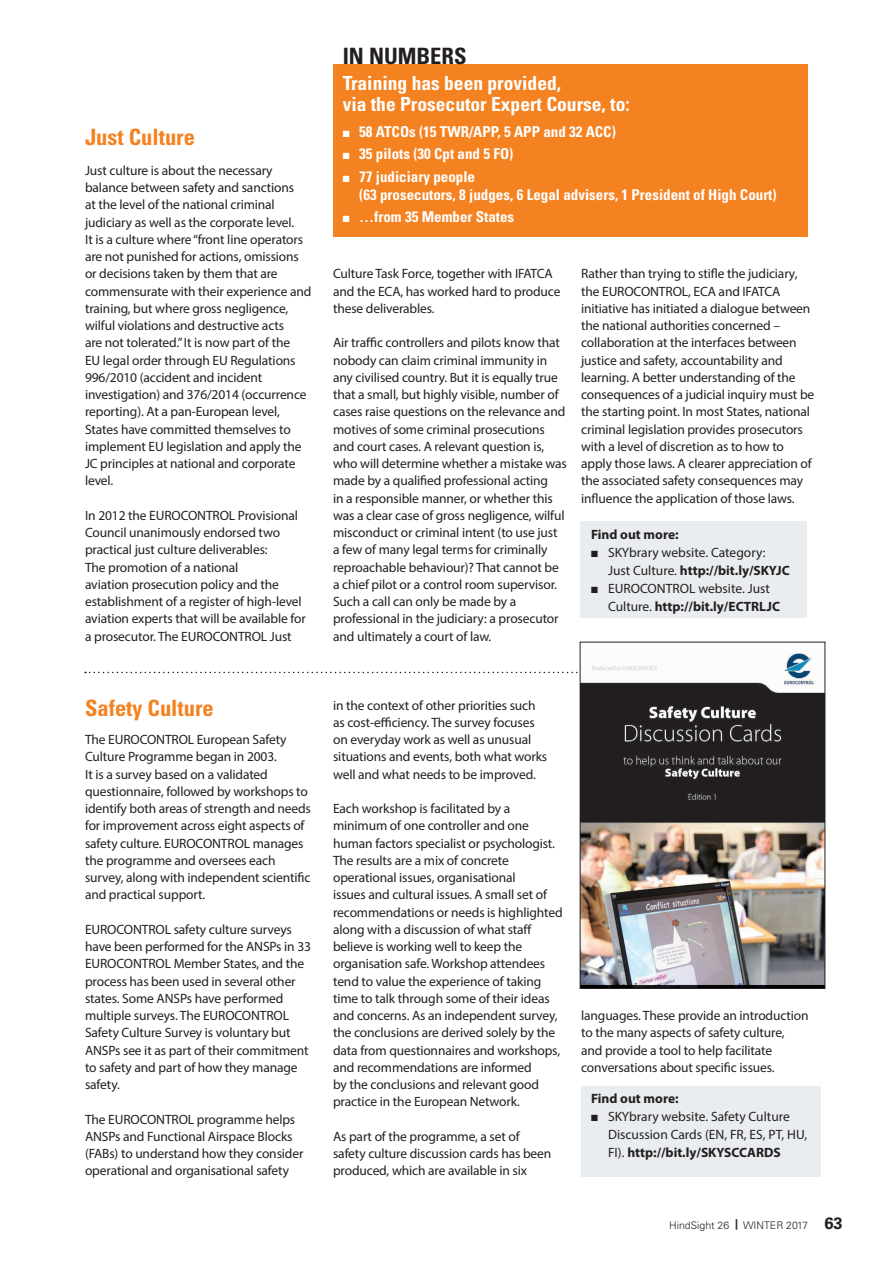
<style>
.page{position:relative;width:893px;height:1263px;background:#fff}
.page>*{position:absolute;margin:0;border:0;box-sizing:border-box;transform-origin:0 0}
.t1{font:700 condensed 22.5px "Univers LT Std";color:#f58220}
.t2{font:700 condensed 22.5px "Univers LT Std";color:#231f20}
.t3{font:700 condensed 19.5px/21px "Univers LT Std";color:#fff}
.t4{font:700 condensed 15px/18px "Univers LT Std";color:#fff}
.t5{font:13.5px/17.2px "Myriad Pro";letter-spacing:-.01em;color:#231f20}
.t6{font:700 13.5px "Myriad Pro";color:#231f20}
.t7{font:300 10.5px "Univers LT Std";color:#231f20}
.s1{font-weight:700}
.s2{font-weight:700;font-size:16.5px}
</style>
<div class="page">
<div style="left:333px;top:64px;width:475px;height:173px;background:#f58220"></div>
<svg style="left:85px;top:672px;width:495px;height:1px"></svg>
<img style="left:582px;top:653px;width:241px;height:334px">
<div style="left:580px;top:642px;width:245px;height:347px;border:1px solid #231f20"></div>
<div style="left:580px;top:522px;width:227px;height:96px;background:#eaedef"></div>
<div style="left:581px;top:1086px;width:240px;height:90px;background:#eaedef"></div>
<p class="t1" style="left:85px;top:124px;width:112px">Just Culture</p>
<p class="t5" style="left:85px;top:161px;width:228px">Just culture is about the necessary balance between safety and sanctions<br>at the level of the national criminal judiciary as well as the corporate level.<br>It is a culture where “front line operators are not punished for actions, omissions or decisions taken by them that are commensurate with their experience and training, but where gross negligence, wilful violations and destructive acts<br>are not tolerated.” It is now part of the<br>EU legal order through EU Regulations 996/2010 (accident and incident investigation) and 376/2014 (occurrence reporting). At a pan-European level, States have committed themselves to implement EU legislation and apply the JC principles at national and corporate level.</p>
<p class="t5" style="left:85px;top:506px;width:222px">In 2012 the EUROCONTROL Provisional Council unanimously endorsed two practical just culture deliverables:<br>The promotion of a national<br>aviation prosecution policy and the establishment of a register of high-level aviation experts that will be available for a prosecutor. The EUROCONTROL Just</p>
<p class="t1" style="left:85px;top:694px;width:130px">Safety Culture</p>
<p class="t5" style="left:85px;top:731px;width:227px">The EUROCONTROL European Safety Culture Programme began in 2003.<br>It is a survey based on a validated questionnaire, followed by workshops to identify both areas of strength and needs for improvement across eight aspects of safety culture. EUROCONTROL manages the programme and oversees each survey, along with independent scientific and practical support.</p>
<p class="t5" style="left:85px;top:920px;width:228px">EUROCONTROL safety culture surveys have been performed for the ANSPs in 33<br>EUROCONTROL Member States, and the process has been used in several other states. Some ANSPs have performed multiple surveys. The EUROCONTROL Safety Culture Survey is voluntary but ANSPs see it as part of their commitment to safety and part of how they manage safety.</p>
<p class="t5" style="left:85px;top:1110px;width:220px">The EUROCONTROL programme helps ANSPs and Functional Airspace Blocks (FABs) to understand how they consider operational and organisational safety</p>
<p class="t2" style="left:343px;top:42px;width:125px">IN NUMBERS</p>
<p class="t3" style="left:343px;top:72px;width:289px">Training has been provided,<br>via the Prosecutor Expert Course, to:</p>
<p class="t4" style="left:343px;top:123px;width:275px">■ 58 ATCOs (15 TWR/APP, 5 APP and 32 ACC)</p>
<p class="t4" style="left:343px;top:145px;width:172px">■ 35 pilots (30 Cpt and 5 FO)</p>
<p class="t4" style="left:359px;top:167px;width:419px;text-indent:-16px">■ 77 judiciary people<br>(63 prosecutors, 8 judges, 6 Legal advisers, 1 President of High Court)</p>
<p class="t4" style="left:343px;top:207px;width:173px">■ …from 35 Member States</p>
<p class="t5" style="left:333px;top:265px;width:229px">Culture Task Force, together with IFATCA and the ECA, has worked hard to produce these deliverables.</p>
<p class="t5" style="left:333px;top:334px;width:235px">Air traffic controllers and pilots know that nobody can claim criminal immunity in any civilised country. But it is equally true that a small, but highly visible, number of cases raise questions on the relevance and motives of some criminal prosecutions and court cases. A relevant question is, who will determine whether a mistake was made by a qualified professional acting<br>in a responsible manner, or whether this was a clear case of gross negligence, wilful misconduct or criminal intent (to use just a few of many legal terms for criminally reproachable behaviour)? That cannot be a chief pilot or a control room supervisor.<br>Such a call can only be made by a professional in the judiciary: a prosecutor and ultimately a court of law.</p>
<p class="t5" style="left:581px;top:265px;width:235px">Rather than trying to stifle the judiciary, the EUROCONTROL, ECA and IFATCA initiative has initiated a dialogue between the national authorities concerned – collaboration at the interfaces between justice and safety, accountability and learning. A better understanding of the consequences of a judicial inquiry must be the starting point. In most States, national criminal legislation provides prosecutors with a level of discretion as to how to apply those laws. A clearer appreciation of the associated safety consequences may influence the application of those laws.</p>
<p class="t6" style="left:591px;top:526px;width:89px">Find out more:</p>
<p class="t5" style="left:608px;top:543px;width:183px;line-height:18px;text-indent:-17px">■ SKYbrary website. Category:<br>Just Culture. <span class="s1">http://bit.ly/SKYJC</span></p>
<p class="t5" style="left:608px;top:579px;width:174px;line-height:18px;text-indent:-17px">■ EUROCONTROL website. Just<br>Culture. <span class="s1">http://bit.ly/ECTRLJC</span></p>
<p class="t5" style="left:333px;top:696px;width:216px">in the context of other priorities such as cost-efficiency. The survey focuses on everyday work as well as unusual situations and events, both what works well and what needs to be improved.</p>
<p class="t5" style="left:333px;top:800px;width:231px">Each workshop is facilitated by a minimum of one controller and one human factors specialist or psychologist.<br>The results are a mix of concrete operational issues, organisational<br>issues and cultural issues. A small set of recommendations or needs is highlighted along with a discussion of what staff believe is working well to keep the organisation safe. Workshop attendees tend to value the experience of taking time to talk through some of their ideas and concerns. As an independent survey, the conclusions are derived solely by the data from questionnaires and workshops, and recommendations are informed<br>by the conclusions and relevant good practice in the European Network.</p>
<p class="t5" style="left:333px;top:1127px;width:220px">As part of the programme, a set of safety culture discussion cards has been produced, which are available in six</p>
<p class="t5" style="left:581px;top:1007px;width:229px">languages. These provide an introduction to the many aspects of safety culture, and provide a tool to help facilitate conversations about specific issues.</p>
<p class="t6" style="left:591px;top:1090px;width:89px">Find out more:</p>
<p class="t5" style="left:608px;top:1107px;width:201px;line-height:18px;text-indent:-17px">■ SKYbrary website. Safety Culture<br>Discussion Cards (EN, FR, ES, PT, HU,<br>FI). <span class="s1">http://bit.ly/SKYSCCARDS</span></p>
<p class="t7" style="left:669px;top:1219px;width:175px">HindSight 26 <span class="s1">|</span> WINTER 2017 <span class="s2">63</span></p>
</div>
